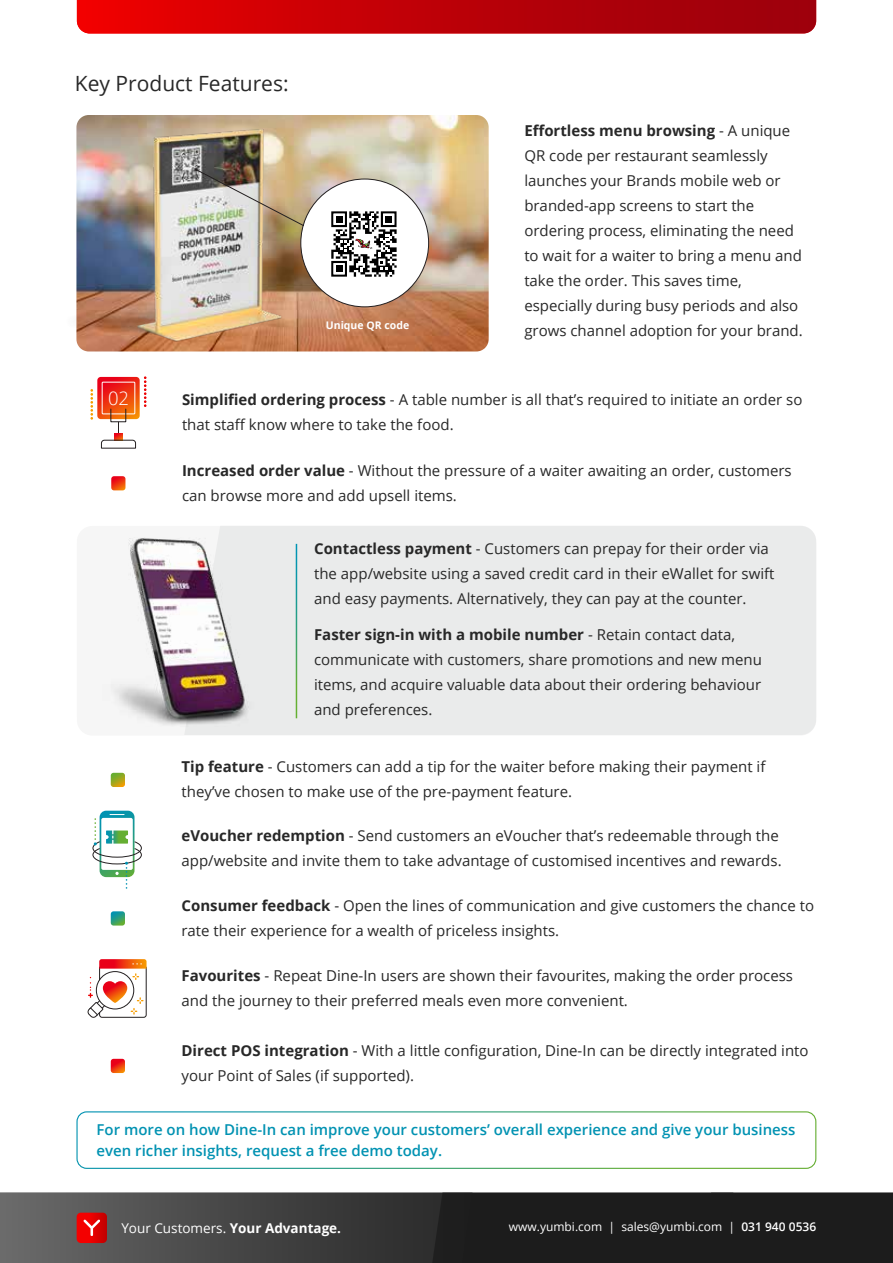
<style>
.page{position:relative;width:893px;height:1263px;background:#fff}
.page>*{position:absolute;margin:0;border:0;box-sizing:border-box;transform-origin:0 0}
.t1{font:21px "Open Sans";color:#282828}
.t2{font:300 18.45px "Open Sans";color:#fff}
.t3{font:15px/25px "Open Sans";color:#282828}
.t4{font:600 15px/21px "Open Sans";color:#0092b2}
.t5{font:13.5px "Open Sans";color:#fff}
.t6{font:12px "Open Sans";color:#fff}
.t7{font:700 10.5px "Open Sans";color:#fff}
.s1{font-weight:700}
.s2{font-weight:600}
</style>
<div class="page">
<svg style="left:77px;top:0;width:739px;height:33px;background:#c00007"></svg>
<svg style="left:0;top:1193px;width:893px;height:70px;background:#343131"></svg>
<div style="left:76px;top:1111px;width:740px;height:58px;border:1px solid #fff;border-radius:10px"></div>
<svg style="left:87px;top:959px;width:60px;height:59px"></svg>
<svg style="left:111px;top:476px;width:14px;height:14px"></svg>
<svg style="left:111px;top:773px;width:14px;height:14px"></svg>
<svg style="left:111px;top:911px;width:14px;height:14px"></svg>
<svg style="left:111px;top:1059px;width:14px;height:14px"></svg>
<svg style="left:91px;top:377px;width:55px;height:72px"></svg>
<div style="left:110px;top:409px;width:16px;height:13px;border:1px solid #231f20"></div>
<svg style="left:92px;top:811px;width:50px;height:78px"></svg>
<img style="left:401px;top:115px;width:88px;height:236px">
<img style="left:76px;top:115px;width:325px;height:237px">
<div style="left:301px;top:179px;width:128px;height:128px;background:#fff;border-radius:50%"></div>
<svg style="left:331px;top:211px;width:66px;height:66px"></svg>
<img style="left:195px;top:168px;width:110px;height:59px">
<div style="left:303px;top:526px;width:513px;height:209px;background:#eaebeb"></div>
<img style="left:102px;top:526px;width:201px;height:209px">
<hr style="left:296px;top:544px;width:1px;height:174px;background:#fff">
<h1 class="t1" style="left:75px;top:69px;width:215px">Key Product Features:</h1>
<p class="t7" style="left:326px;top:317px;width:85px">Unique QR code</p>
<p class="t3" style="left:524px;top:118px;width:280px"><span class="s1">Effortless menu browsing</span> - A unique QR code per restaurant seamlessly launches your Brands mobile web or branded-app screens to start the ordering process, eliminating the need to wait for a waiter to bring a menu and take the order. This saves time, especially during busy periods and also grows channel adoption for your brand.</p>
<p class="t2" style="left:108px;top:385px;width:23px">02</p>
<p class="t3" style="left:182px;top:386px;width:622px"><span class="s1">Simplified ordering process</span> - A table number is all that’s required to initiate an order so that staff know where to take the food.</p>
<p class="t3" style="left:182px;top:457px;width:611px"><span class="s1">Increased order value</span> - Without the pressure of a waiter awaiting an order, customers can browse more and add upsell items.</p>
<p class="t3" style="left:314px;top:535px;width:462px"><span class="s1">Contactless payment</span> - Customers can prepay for their order via the app/website using a saved credit card in their eWallet for swift and easy payments. Alternatively, they can pay at the counter.</p>
<p class="t3" style="left:314px;top:622px;width:449px"><span class="s1">Faster sign-in with a mobile number</span> - Retain contact data, communicate with customers, share promotions and new menu items, and acquire valuable data about their ordering behaviour and preferences.</p>
<p class="t3" style="left:182px;top:754px;width:585px"><span class="s1">Tip feature</span> - Customers can add a tip for the waiter before making their payment if they’ve chosen to make use of the pre-payment feature.</p>
<p class="t3" style="left:182px;top:822px;width:602px"><span class="s1">eVoucher redemption</span> - Send customers an eVoucher that’s redeemable through the app/website and invite them to take advantage of customised incentives and rewards.</p>
<p class="t3" style="left:182px;top:893px;width:634px"><span class="s1">Consumer feedback</span> - Open the lines of communication and give customers the chance to rate their experience for a wealth of priceless insights.</p>
<p class="t3" style="left:182px;top:963px;width:613px"><span class="s1">Favourites</span> - Repeat Dine-In users are shown their favourites, making the order process and the journey to their preferred meals even more convenient.</p>
<p class="t3" style="left:182px;top:1038px;width:629px"><span class="s1">Direct POS integration</span> - With a little configuration, Dine-In can be directly integrated into your Point of Sales (if supported).</p>
<p class="t4" style="left:97px;top:1119px;width:700px">For more on how Dine-In can improve your customers’ overall experience and give your business even richer insights, request a free demo today.</p>
<p class="t5" style="left:121px;top:1218px;width:221px">Your Customers. <span class="s1">Your Advantage.</span></p>
<p class="t6" style="left:509px;top:1218px;width:309px">www.yumbi.com | sales@yumbi.com | <span class="s2">031 940 0536</span></p>
</div>
